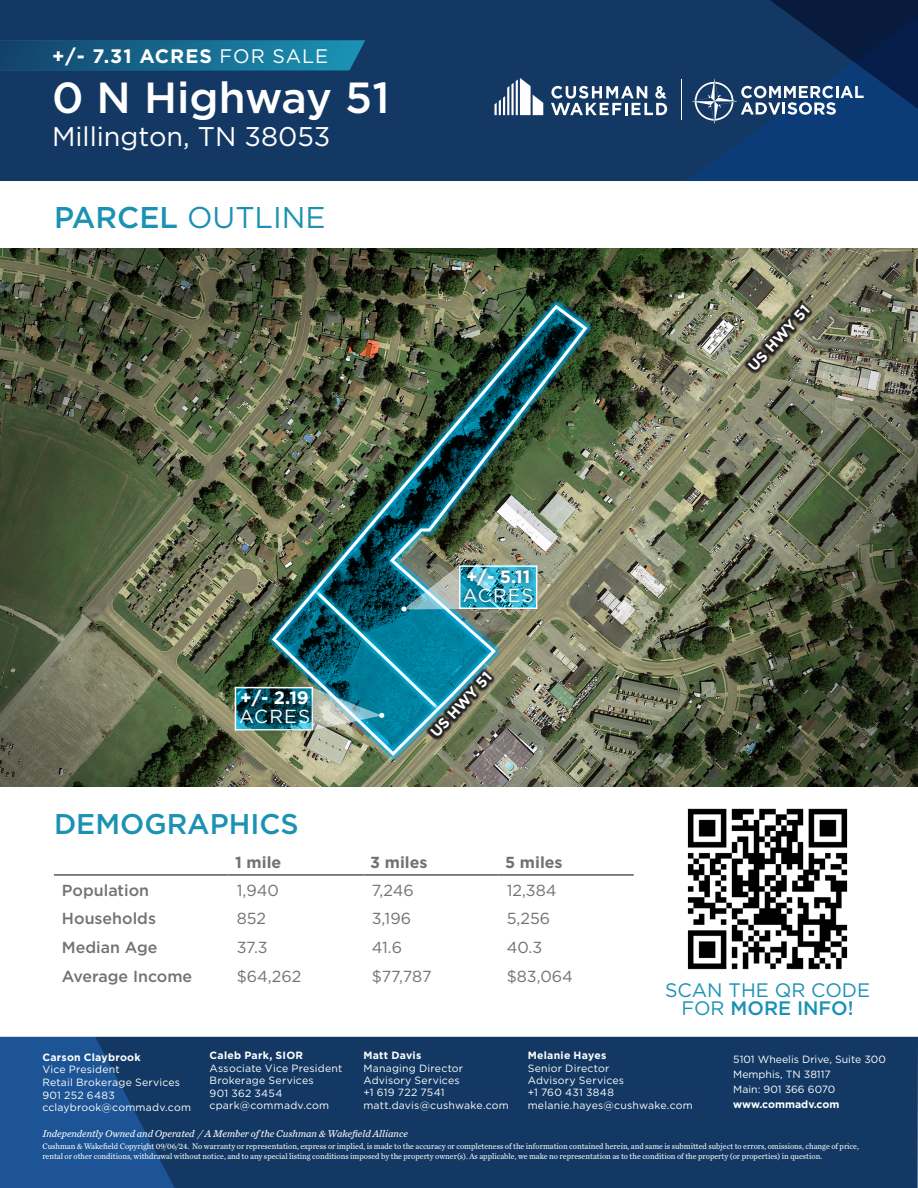
<style>
.page{position:relative;width:918px;height:1188px;background:#fff}
.page>*{position:absolute;margin:0;border:0;box-sizing:border-box;transform-origin:0 0}
.t1{font:500 43.5px "Gotham";color:#fff}
.Section_Head_-_red{font:30px "Gotham";color:#1b92b3}
.Section_Head_-_red-2{font:500 28.5px "Gotham";color:#1b92b3}
.t2{font:27px "Gotham";color:#fff}
.Section_Head_-_red-3{font:19.5px/18px "Gotham";color:#1b92b3;text-align:center}
.t3{font:700 19.5px "Gotham";letter-spacing:.05em;color:#fff}
.t4{font:18.9px "Gotham";letter-spacing:.06em;color:#fff}
.t5{font:700 18px "Gotham";color:#fff}
.Body_Text{font:16.05px "Gotham";color:#717271}
.Body_Text-2{font:500 16.05px "Gotham";color:#717271}
.Body_Text-3{font:700 16.05px "Gotham";color:#717271}
.t6{font:700 14.7px "Gotham";color:#fff}
.t7{font:10.5px/12.5px "Gotham";letter-spacing:.02em;color:#fff}
.t8{font:10.5px/15.3px "Gotham";color:#fff}
.t9{font:700 10.5px "Gotham";letter-spacing:.02em;color:#fff}
.t10{font:700 10.5px "Gotham";color:#fff}
.t11{font:italic 10.2px "Chronicle Text G3";color:#fff}
.t12{font:8.4px/10.1px "Chronicle Text G2";color:#fff;scale:.95 1}
.s1{font-weight:400}
.s2{font-weight:500}
</style>
<div class="page">
<div style="left:0;top:0;width:918px;height:181px;background:#133863"></div>
<div style="left:0;top:1037px;width:918px;height:151px;background:#133863"></div>
<svg style="left:0;top:1036px;width:189px;height:152px"></svg>
<svg style="left:0;top:40px;width:365px;height:30px;background:#16688e"></svg>
<hr style="left:681px;top:79px;width:1px;height:41px;background:#fff">
<svg style="left:495px;top:78px;width:48px;height:37px"></svg>
<svg style="left:551px;top:86px;width:116px;height:29px"></svg>
<svg style="left:686px;top:0;width:232px;height:181px"></svg>
<img style="left:0;top:248px;width:918px;height:538px">
<hr style="left:54px;top:874px;width:175px;height:2px;background:#717271">
<hr style="left:229px;top:874px;width:135px;height:2px;background:#717271">
<hr style="left:364px;top:874px;width:135px;height:2px;background:#717271">
<hr style="left:499px;top:874px;width:135px;height:2px;background:#717271">
<img style="left:742px;top:299px;width:74px;height:78px">
<svg style="left:238px;top:690px;width:28px;height:37px"></svg>
<div style="left:235px;top:687px;width:78px;height:43px;border:2px solid #fff"></div>
<div style="left:266px;top:299px;width:327px;height:463px;background:#00aeef;opacity:.75"></div>
<img style="left:270px;top:303px;width:320px;height:455px">
<div style="left:242px;top:692px;width:80px;height:44px;background:#231f20;opacity:.44"></div>
<img style="left:311px;top:565px;width:187px;height:178px">
<img style="left:687px;top:808px;width:161px;height:162px">
<h3 class="t3" style="left:52px;top:43px;width:278px">+/- 7.31 ACRES <span class="s1">FOR SALE</span></h3>
<h1 class="t1" style="left:52px;top:69px;width:339px">0 N Highway 51</h1>
<h3 class="t2" style="left:52px;top:119px;width:280px">Millington, TN 38053</h3>
<p class="Section_Head_-_red" style="left:54px;top:198px;width:273px"><span class="s2">PARCEL</span> OUTLINE</p>
<p class="t5" style="left:240px;top:686px;width:70px">+/- 2.19</p>
<p class="t4" style="left:239px;top:704px;width:73px">ACRES</p>
<p class="Section_Head_-_red-2" style="left:54px;top:805px;width:246px">DEMOGRAPHICS</p>
<p class="t5" style="left:466px;top:565px;width:66px">+/- 5.11</p>
<p class="t4" style="left:463px;top:583px;width:73px">ACRES</p>
<p class="t6" style="left:426px;top:729px;width:84px;rotate:-48deg">US HWY 51</p>
<p class="Body_Text-3" style="left:235px;top:851px;width:48px">1 mile</p>
<p class="Body_Text-3" style="left:370px;top:851px;width:59px">3 miles</p>
<p class="Body_Text-3" style="left:505px;top:851px;width:59px">5 miles</p>
<p class="Body_Text-2" style="left:62px;top:880px;width:89px">Population</p>
<p class="Body_Text" style="left:237px;top:880px;width:44px">1,940</p>
<p class="Body_Text" style="left:372px;top:880px;width:44px">7,246</p>
<p class="Body_Text" style="left:507px;top:880px;width:51px">12,384</p>
<p class="Body_Text-2" style="left:62px;top:908px;width:96px">Households</p>
<p class="Body_Text" style="left:237px;top:909px;width:31px">852</p>
<p class="Body_Text" style="left:372px;top:909px;width:41px">3,196</p>
<p class="Body_Text" style="left:507px;top:909px;width:45px">5,256</p>
<p class="Body_Text-2" style="left:62px;top:937px;width:97px">Median Age</p>
<p class="Body_Text" style="left:237px;top:937px;width:33px">37.3</p>
<p class="Body_Text" style="left:372px;top:937px;width:32px">41.6</p>
<p class="Body_Text" style="left:507px;top:937px;width:37px">40.3</p>
<p class="Body_Text-2" style="left:62px;top:966px;width:132px">Average Income</p>
<p class="Body_Text" style="left:237px;top:966px;width:66px">$64,262</p>
<p class="Body_Text" style="left:372px;top:966px;width:61px">$77,787</p>
<p class="Body_Text" style="left:507px;top:966px;width:68px">$83,064</p>
<p class="t6" style="left:744px;top:362px;width:84px;rotate:-48deg">US HWY 51</p>
<p class="Section_Head_-_red-3" style="left:665px;top:981px;width:207px">SCAN THE QR CODE<br>FOR <span class="s2">MORE INFO!</span></p>
<p class="t9" style="left:210px;top:1049px;width:95px">Caleb Park, SIOR</p>
<p class="t7" style="left:210px;top:1061px;width:134px">Associate Vice President<br>Brokerage Services<br>901 362 3454 cpark@commadv.com</p>
<p class="t9" style="left:363px;top:1049px;width:59px">Matt Davis</p>
<p class="t7" style="left:363px;top:1061px;width:147px">Managing Director<br>Advisory Services<br>+1 619 722 7541 matt.davis@cushwake.com</p>
<p class="t9" style="left:528px;top:1049px;width:80px">Melanie Hayes</p>
<p class="t7" style="left:528px;top:1061px;width:167px">Senior Director<br>Advisory Services<br>+1 760 431 3848 melanie.hayes@cushwake.com</p>
<p class="t9" style="left:42px;top:1050px;width:100px">Carson Claybrook</p>
<p class="t7" style="left:42px;top:1063px;width:150px">Vice President<br>Retail Brokerage Services<br>901 252 6483 cclaybrook@commadv.com</p>
<p class="t12" style="left:42px;top:1141px;width:861px">Cushman &amp; Wakefield Copyright 09/06/24. No warranty or representation, express or implied, is made to the accuracy or completeness of the information contained herein, and same is submitted subject to errors, omissions, change of price, rental or other conditions, withdrawal without notice, and to any special listing conditions imposed by the property owner(s). As applicable, we make no representation as to the condition of the property (or properties) in question.</p>
<p class="t8" style="left:733px;top:1051px;width:154px">5101 Wheelis Drive, Suite 300<br>Memphis, TN 38117<br>Main: 901 366 6070</p>
<p class="t10" style="left:733px;top:1098px;width:108px">www.commadv.com</p>
<p class="t11" style="left:42px;top:1125px;width:367px">Independently Owned and Operated / A Member of the Cushman &amp; Wakefield Alliance</p>
</div>
